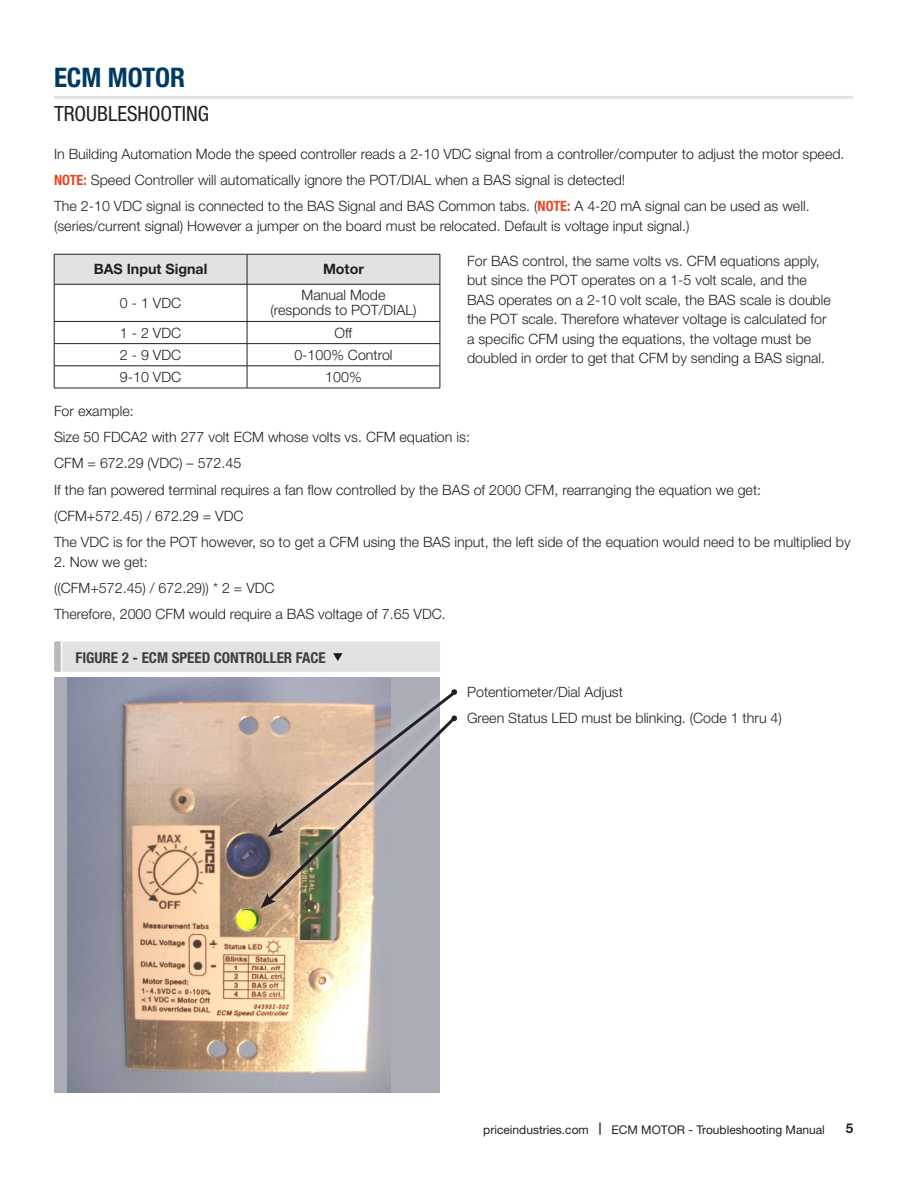
<style>
.page{position:relative;width:918px;height:1188px;background:#fff}
.page>*{position:absolute;margin:0;border:0;box-sizing:border-box;transform-origin:0 0}
.t1{font:700 condensed 27px "Helvetica Neue LT Std";color:#003a62}
.t2{font:condensed 21px "Helvetica Neue LT Std";color:#231f20}
.Image_Caption_Descri{font:700 condensed 15px "Helvetica Neue LT Std";color:#3e3e3f}
.Body{font:300 14.25px/19.5px "Helvetica Neue LT Std";color:#231f20}
.Body-2{font:700 14.25px "Helvetica Neue LT Std";color:#231f20}
.t3{font:700 13.5px "Helvetica Neue LT Std";color:#231f20}
.t4{font:12px "Helvetica Neue LT Std";color:#231f20}
.s1{font-weight:700;font-stretch:condensed;color:#e54824}
.s2{font-weight:700}
</style>
<div class="page">
<hr style="left:54px;top:96px;width:799px;height:3px;background:#e1e2e4">
<div style="left:55px;top:677px;width:385px;height:416px;background:#aaadb6"></div>
<img style="left:68px;top:677px;width:322px;height:416px">
<div style="left:55px;top:642px;width:385px;height:30px;background:#e1e2e4;border-radius:2px"></div>
<hr style="left:61px;top:642px;width:1px;height:30px;background:#fff">
<svg style="left:54px;top:642px;width:7px;height:30px"></svg>
<div style="left:55px;top:255px;width:385px;height:29px;background:#e1e2e4"></div>
<hr style="left:247px;top:254px;width:193px;height:1px;background:#231f20">
<hr style="left:440px;top:254px;width:1px;height:30px;background:#231f20">
<hr style="left:440px;top:284px;width:1px;height:37px;background:#231f20">
<svg style="left:440px;top:322px;width:1px;height:66px"></svg>
<hr style="left:54px;top:254px;width:193px;height:1px;background:#231f20">
<hr style="left:54px;top:254px;width:1px;height:30px;background:#231f20">
<hr style="left:247px;top:254px;width:1px;height:30px;background:#231f20">
<hr style="left:247px;top:284px;width:1px;height:37px;background:#231f20">
<svg style="left:247px;top:322px;width:1px;height:66px"></svg>
<hr style="left:54px;top:284px;width:193px;height:1px;background:#231f20">
<hr style="left:54px;top:284px;width:1px;height:37px;background:#231f20">
<hr style="left:247px;top:284px;width:193px;height:1px;background:#231f20">
<hr style="left:54px;top:321px;width:193px;height:1px;background:#231f20">
<hr style="left:247px;top:321px;width:193px;height:1px;background:#231f20">
<hr style="left:54px;top:343px;width:193px;height:1px;background:#231f20">
<hr style="left:247px;top:343px;width:193px;height:1px;background:#231f20">
<hr style="left:54px;top:366px;width:193px;height:1px;background:#231f20">
<svg style="left:54px;top:322px;width:1px;height:66px"></svg>
<hr style="left:247px;top:366px;width:193px;height:1px;background:#231f20">
<hr style="left:54px;top:388px;width:193px;height:1px;background:#231f20">
<hr style="left:247px;top:388px;width:193px;height:1px;background:#231f20">
<svg style="left:255px;top:641px;width:184px;height:20px"></svg>
<img style="left:247px;top:671px;width:193px;height:282px">
<svg style="left:261px;top:689px;width:197px;height:219px"></svg>
<h1 class="t1" style="left:54px;top:61px;width:89px">ECM MOTOR</h1>
<h2 class="t2" style="left:54px;top:102px;width:157px">TROUBLESHOOTING</h2>
<p class="Body" style="left:54px;top:144px;width:792px">In Building Automation Mode the speed controller reads a 2-10 VDC signal from a controller/computer to adjust the motor speed.</p>
<p class="Body" style="left:54px;top:170px;width:573px"><span class="s1">NOTE:</span> Speed Controller will automatically ignore the POT/DIAL when a BAS signal is detected!</p>
<p class="Body" style="left:54px;top:196px;width:757px">The 2-10 VDC signal is connected to the BAS Signal and BAS Common tabs. (<span class="s1">NOTE:</span> A 4-20 mA signal can be used as well. (series/current signal) However a jumper on the board must be relocated. Default is voltage input signal.)</p>
<p class="Body" style="left:467px;top:251px;width:365px">For BAS control, the same volts vs. CFM equations apply, but since the POT operates on a 1-5 volt scale, and the BAS operates on a 2-10 volt scale, the BAS scale is double the POT scale. Therefore whatever voltage is calculated for a specific CFM using the equations, the voltage must be doubled in order to get that CFM by sending a BAS signal.</p>
<p class="Body" style="left:54px;top:401px;width:81px">For example:</p>
<p class="Body" style="left:54px;top:427px;width:417px">Size 50 FDCA2 with 277 volt ECM whose volts vs. CFM equation is:</p>
<p class="Body" style="left:54px;top:453px;width:189px">CFM = 672.29 (VDC) – 572.45</p>
<p class="Body" style="left:54px;top:480px;width:709px">If the fan powered terminal requires a fan flow controlled by the BAS of 2000 CFM, rearranging the equation we get:</p>
<p class="Body" style="left:54px;top:506px;width:191px">(CFM+572.45) / 672.29 = VDC</p>
<p class="Body" style="left:54px;top:532px;width:798px">The VDC is for the POT however, so to get a CFM using the BAS input, the left side of the equation would need to be multiplied by</p>
<p class="Body" style="left:54px;top:552px;width:95px">2. Now we get:</p>
<p class="Body" style="left:54px;top:578px;width:222px">((CFM+572.45) / 672.29)) * 2 = VDC</p>
<p class="Body" style="left:54px;top:604px;width:393px">Therefore, 2000 CFM would require a BAS voltage of 7.65 VDC.</p>
<p class="Image_Caption_Descri" style="left:75px;top:648px;width:252px">FIGURE 2 - ECM SPEED CONTROLLER FACE</p>
<p class="Body" style="left:467px;top:682px;width:157px">Potentiometer/Dial Adjust</p>
<p class="Body" style="left:467px;top:708px;width:316px">Green Status LED must be blinking. (Code 1 thru 4)</p>
<p class="Body-2" style="left:94px;top:260px;width:115px">BAS Input Signal</p>
<p class="Body-2" style="left:323px;top:260px;width:42px">Motor</p>
<p class="Body" style="left:120px;top:293px;width:63px">0 - 1 VDC</p>
<p class="Body" style="left:271px;top:288px;width:147px;line-height:15px;text-align:center">Manual Mode (responds to POT/DIAL)</p>
<p class="Body" style="left:120px;top:323px;width:63px">1 - 2 VDC</p>
<p class="Body" style="left:335px;top:323px;width:19px">Off</p>
<p class="Body" style="left:120px;top:345px;width:63px">2 - 9 VDC</p>
<p class="Body" style="left:294px;top:345px;width:100px">0-100% Control</p>
<p class="Body" style="left:120px;top:367px;width:63px">9-10 VDC</p>
<p class="Body" style="left:325px;top:367px;width:38px">100%</p>
<p class="t4" style="left:483px;top:1122px;width:343px">priceindustries.com <span class="s2">|</span> ECM Motor - Troubleshooting Manual</p>
<p class="t3" style="left:846px;top:1120px;width:9px">5</p>
</div>
